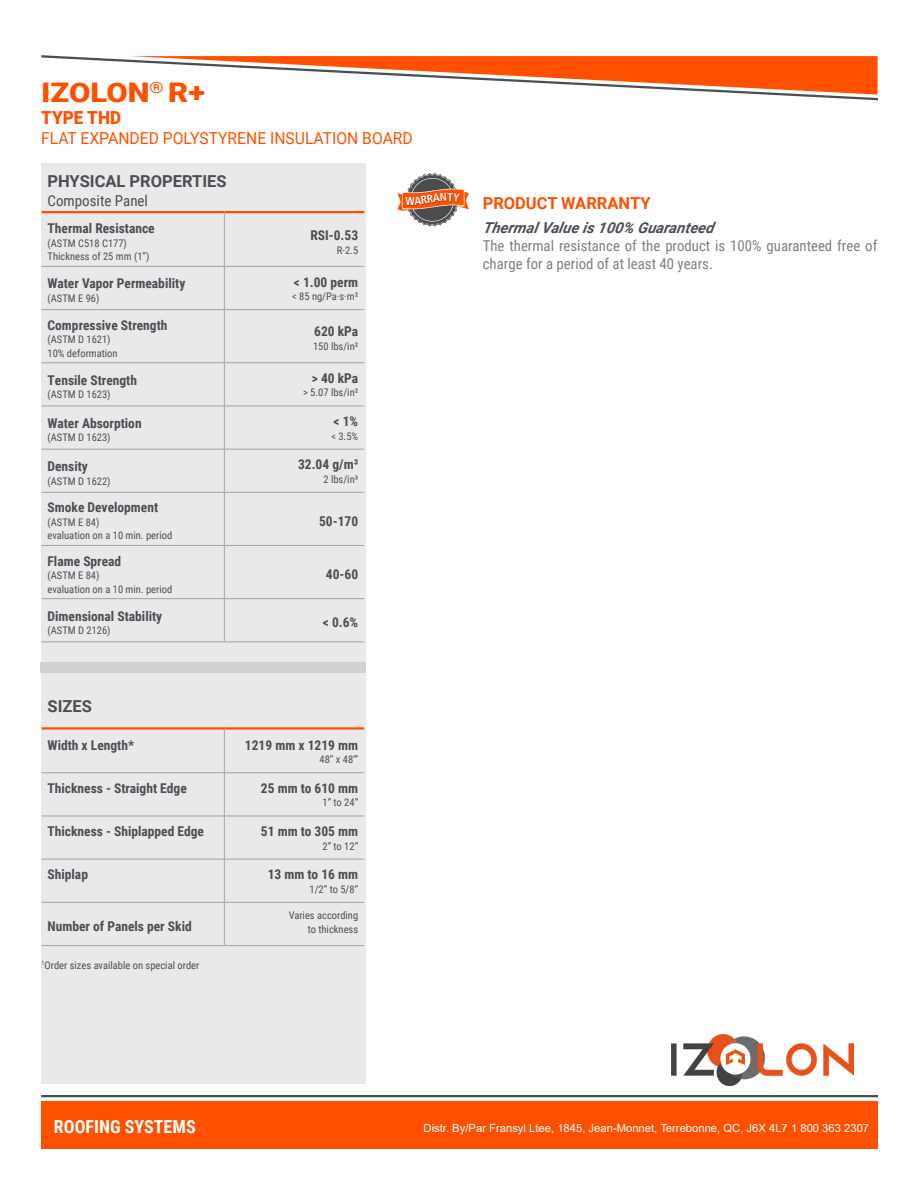
<style>
.page{position:relative;width:918px;height:1188px;background:#fff}
.page>*{position:absolute;margin:0;border:0;box-sizing:border-box;transform-origin:0 0}
.t1{font:900 27px "Roboto";color:#ff5000;scale:1.15 1}
.t2{font:700 18px "Roboto Condensed";color:#fff}
.t3{font:900 18px "Roboto";color:#ff5000;scale:.95 1}
.t4{font:16.5px "Roboto";color:#ff5000;scale:.95 1}
.t5{font:700 16.5px "Roboto";color:#4a4f55}
.t6{font:700 16.5px "Roboto";color:#ff5000}
.t7{font:15px/18px "Roboto Condensed";color:#7d7f84}
.t8{font:italic 700 15px "Roboto";color:#4a4f55}
.t9{font:15px "Roboto Condensed";color:#4a4f55}
.t10{font:700 13.5px "Roboto Condensed";color:#4a4f55}
.t11{font:11.25px "Arial";color:#fff}
.t12{font:700 condensed 11.25px "Frutiger";color:#fff}
.t13{font:10.5px "Roboto Condensed";color:#4a4f55}
</style>
<div class="page">
<div style="left:41px;top:1101px;width:836px;height:48px;background:#ff5000"></div>
<hr style="left:41px;top:1095px;width:836px;height:2px;background:#494f54">
<svg style="left:41px;top:55px;width:837px;height:46px"></svg>
<img style="left:671px;top:1034px;width:183px;height:52px">
<div style="left:41px;top:163px;width:325px;height:921px;background:#eae8e9"></div>
<hr style="left:42px;top:211px;width:182px;height:2px;background:#ff5000">
<hr style="left:224px;top:211px;width:140px;height:2px;background:#ff5000">
<hr style="left:42px;top:266px;width:182px;height:1px;background:#a3a7a8">
<hr style="left:225px;top:266px;width:139px;height:1px;background:#a3a7a8">
<hr style="left:42px;top:309px;width:182px;height:1px;background:#a3a7a8">
<hr style="left:225px;top:309px;width:139px;height:1px;background:#a3a7a8">
<hr style="left:42px;top:362px;width:182px;height:1px;background:#a3a7a8">
<hr style="left:225px;top:362px;width:139px;height:1px;background:#a3a7a8">
<hr style="left:42px;top:405px;width:182px;height:1px;background:#a3a7a8">
<hr style="left:225px;top:405px;width:139px;height:1px;background:#a3a7a8">
<hr style="left:42px;top:449px;width:182px;height:1px;background:#a3a7a8">
<hr style="left:225px;top:449px;width:139px;height:1px;background:#a3a7a8">
<hr style="left:42px;top:492px;width:182px;height:1px;background:#a3a7a8">
<hr style="left:225px;top:492px;width:139px;height:1px;background:#a3a7a8">
<hr style="left:42px;top:545px;width:182px;height:1px;background:#a3a7a8">
<hr style="left:225px;top:545px;width:139px;height:1px;background:#a3a7a8">
<hr style="left:42px;top:598px;width:182px;height:1px;background:#a3a7a8">
<hr style="left:225px;top:598px;width:139px;height:1px;background:#a3a7a8">
<hr style="left:42px;top:641px;width:182px;height:1px;background:#a3a7a8">
<hr style="left:224px;top:641px;width:140px;height:1px;background:#a3a7a8">
<hr style="left:224px;top:213px;width:1px;height:53px;background:#a3a7a8">
<hr style="left:224px;top:266px;width:1px;height:44px;background:#a3a7a8">
<hr style="left:224px;top:310px;width:1px;height:53px;background:#a3a7a8">
<hr style="left:224px;top:363px;width:1px;height:43px;background:#a3a7a8">
<hr style="left:224px;top:406px;width:1px;height:43px;background:#a3a7a8">
<hr style="left:224px;top:449px;width:1px;height:43px;background:#a3a7a8">
<hr style="left:224px;top:492px;width:1px;height:53px;background:#a3a7a8">
<hr style="left:224px;top:545px;width:1px;height:54px;background:#a3a7a8">
<hr style="left:224px;top:599px;width:1px;height:42px;background:#a3a7a8">
<div style="left:40px;top:662px;width:326px;height:10px;background:#d2d1d2"></div>
<hr style="left:42px;top:727px;width:182px;height:3px;background:#ff5000">
<hr style="left:224px;top:727px;width:140px;height:3px;background:#ff5000">
<hr style="left:42px;top:772px;width:182px;height:1px;background:#a3a7a8">
<hr style="left:225px;top:772px;width:139px;height:1px;background:#a3a7a8">
<hr style="left:42px;top:815px;width:182px;height:1px;background:#a3a7a8">
<hr style="left:225px;top:815px;width:139px;height:1px;background:#a3a7a8">
<hr style="left:42px;top:859px;width:182px;height:1px;background:#a3a7a8">
<hr style="left:225px;top:859px;width:139px;height:1px;background:#a3a7a8">
<hr style="left:42px;top:902px;width:182px;height:1px;background:#a3a7a8">
<hr style="left:225px;top:902px;width:139px;height:1px;background:#a3a7a8">
<hr style="left:42px;top:945px;width:182px;height:1px;background:#a3a7a8">
<hr style="left:224px;top:945px;width:140px;height:1px;background:#a3a7a8">
<hr style="left:224px;top:730px;width:1px;height:43px;background:#a3a7a8">
<hr style="left:224px;top:773px;width:1px;height:43px;background:#a3a7a8">
<hr style="left:224px;top:816px;width:1px;height:43px;background:#a3a7a8">
<hr style="left:224px;top:859px;width:1px;height:43px;background:#a3a7a8">
<hr style="left:224px;top:902px;width:1px;height:43px;background:#a3a7a8">
<svg style="left:397px;top:173px;width:72px;height:54px"></svg>
<p class="t1" style="left:41px;top:74px;width:144px">IZOLON<sup>®</sup> R+</p>
<p class="t3" style="left:41px;top:105px;width:86px">TYPE THD</p>
<p class="t4" style="left:41px;top:126px;width:393px">FLAT EXPANDED POLYSTYRENE INSULATION BOARD</p>
<p class="t5" style="left:48px;top:169px;width:181px">PHYSICAL PROPERTIES</p>
<p class="t9" style="left:48px;top:190px;width:102px">Composite Panel</p>
<p class="t10" style="left:48px;top:219px;width:109px">Thermal Resistance</p>
<p class="t13" style="left:48px;top:236px;width:81px">(ASTM C518 C177)</p>
<p class="t13" style="left:48px;top:249px;width:103px">Thickness of 25 mm (1”)</p>
<p class="t12" style="left:405px;top:195px;width:11px">W</p>
<p class="t6" style="left:483px;top:191px;width:170px">PRODUCT WARRANTY</p>
<p class="t8" style="left:483px;top:217px;width:237px">ThermalValue is100% Guaranteed</p>
<p class="t7" style="left:483px;top:236px;width:396px">The thermal resistance of the product is 100% guaranteed free of charge for a period of at least 40 years.</p>
<p class="t10" style="left:310px;top:226px;width:49px">RSI-0.53</p>
<p class="t13" style="left:337px;top:243px;width:23px">R-2.5</p>
<p class="t10" style="left:48px;top:274px;width:139px">Water Vapor Permeability</p>
<p class="t13" style="left:48px;top:291px;width:53px">(ASTM E 96)</p>
<p class="t10" style="left:48px;top:315px;width:121px">Compressive Strength</p>
<p class="t13" style="left:48px;top:332px;width:65px">(ASTM D 1621)</p>
<p class="t13" style="left:48px;top:346px;width:72px">10% deformation</p>
<p class="t10" style="left:48px;top:370px;width:91px">Tensile Strength</p>
<p class="t13" style="left:48px;top:387px;width:65px">(ASTM D 1623)</p>
<p class="t10" style="left:48px;top:414px;width:96px">Water Absorption</p>
<p class="t13" style="left:48px;top:430px;width:65px">(ASTM D 1623)</p>
<p class="t10" style="left:48px;top:457px;width:42px">Density</p>
<p class="t13" style="left:48px;top:473px;width:65px">(ASTM D 1622)</p>
<p class="t10" style="left:48px;top:498px;width:112px">Smoke Development</p>
<p class="t13" style="left:48px;top:515px;width:53px">(ASTM E 84)</p>
<p class="t13" style="left:48px;top:528px;width:126px">evaluation on a 10 min. period</p>
<p class="t10" style="left:48px;top:551px;width:75px">Flame Spread</p>
<p class="t13" style="left:48px;top:568px;width:53px">(ASTM E 84)</p>
<p class="t13" style="left:48px;top:582px;width:126px">evaluation on a 10 min. period</p>
<p class="t10" style="left:48px;top:606px;width:116px">Dimensional Stability</p>
<p class="t13" style="left:48px;top:623px;width:65px">(ASTM D 2126)</p>
<p class="t10" style="left:294px;top:272px;width:66px">&lt; 1.00 perm</p>
<p class="t13" style="left:292px;top:289px;width:68px">&lt; 85 ng/Pa·s·m²</p>
<p class="t10" style="left:314px;top:322px;width:46px">620 kPa</p>
<p class="t13" style="left:313px;top:339px;width:47px">150 lbs/in²</p>
<p class="t10" style="left:312px;top:369px;width:48px">&gt; 40 kPa</p>
<p class="t13" style="left:303px;top:385px;width:57px">&gt; 5.07 lbs/in²</p>
<p class="t10" style="left:334px;top:412px;width:26px">&lt; 1%</p>
<p class="t13" style="left:331px;top:428px;width:28px">&lt; 3.5%</p>
<p class="t10" style="left:298px;top:455px;width:62px">32.04 g/m³</p>
<p class="t13" style="left:323px;top:472px;width:36px">2 lbs/in³</p>
<p class="t10" style="left:319px;top:512px;width:41px">50-170</p>
<p class="t10" style="left:326px;top:565px;width:34px">40-60</p>
<p class="t10" style="left:323px;top:613px;width:37px">&lt; 0.6%</p>
<p class="t5" style="left:48px;top:695px;width:46px">SIZES</p>
<p class="t10" style="left:48px;top:735px;width:88px">Width x Length*</p>
<p class="t10" style="left:245px;top:735px;width:115px">1219 mm x 1219 mm</p>
<p class="t13" style="left:320px;top:752px;width:40px">48’’ x 48‘‘’</p>
<p class="t10" style="left:48px;top:779px;width:141px">Thickness - Straight Edge</p>
<p class="t10" style="left:261px;top:779px;width:99px">25 mm to 610 mm</p>
<p class="t13" style="left:322px;top:795px;width:37px">1” to 24”</p>
<p class="t10" style="left:48px;top:822px;width:158px">Thickness - Shiplapped Edge</p>
<p class="t10" style="left:261px;top:822px;width:99px">51 mm to 305 mm</p>
<p class="t13" style="left:322px;top:839px;width:37px">2” to 12”</p>
<p class="t10" style="left:48px;top:865px;width:42px">Shiplap</p>
<p class="t10" style="left:268px;top:865px;width:92px">13 mm to 16 mm</p>
<p class="t13" style="left:310px;top:882px;width:50px">1/2’’ to 5/8’’</p>
<p class="t10" style="left:48px;top:917px;width:146px">Number of Panels per Skid</p>
<p class="t13" style="left:289px;top:908px;width:71px">Varies according</p>
<p class="t13" style="left:308px;top:922px;width:52px">to thickness</p>
<p class="t13" style="left:42px;top:957px;width:159px"><sup>1</sup>Order sizes available on special order</p>
<p class="t2" style="left:54px;top:1114px;width:143px">ROOFING SYSTEMS</p>
<p class="t11" style="left:424px;top:1121px;width:447px">Distr. By/Par Fransyl Ltee, 1845, Jean-Monnet, Terrebonne, QC, J6X 4L7 1 800 363 2307</p>
</div>
